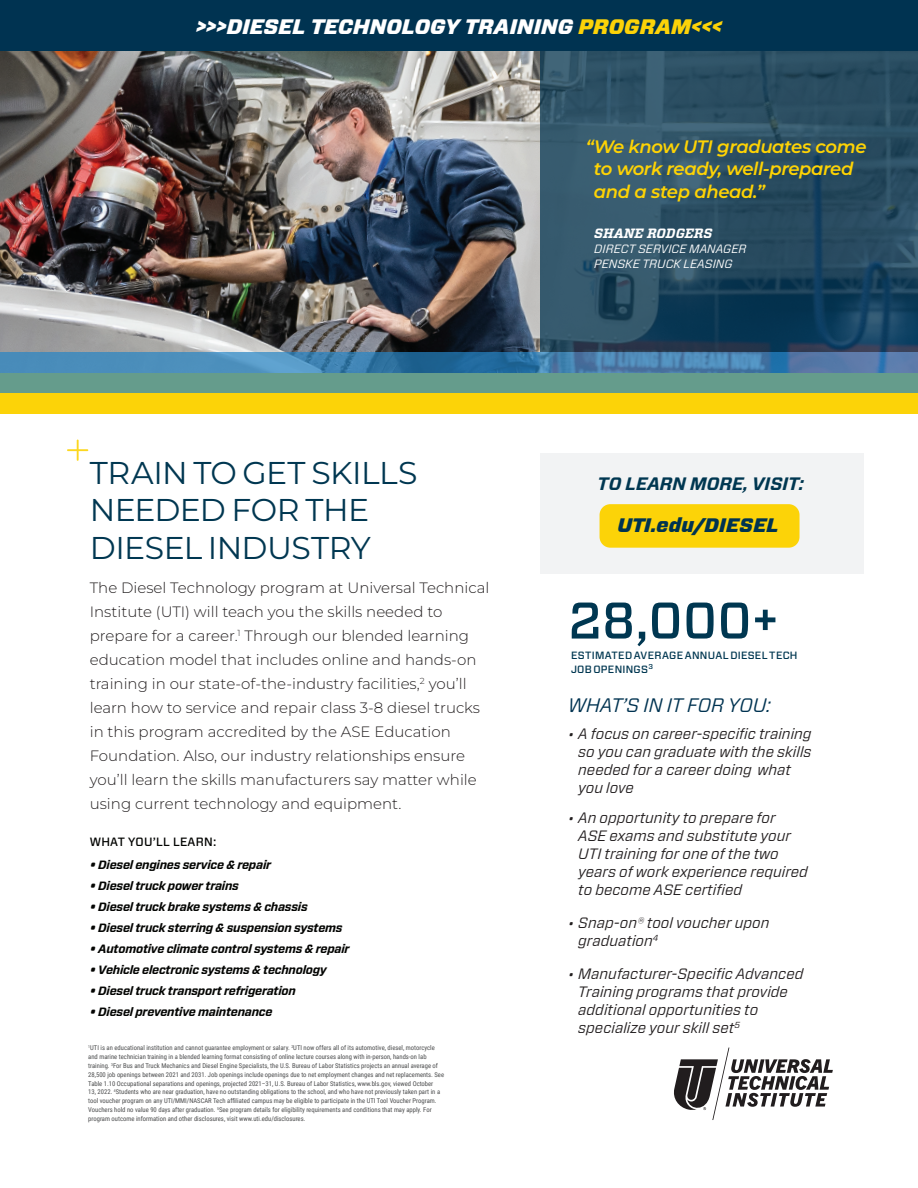
<style>
.page{position:relative;width:918px;height:1188px;background:#fff}
.page>*{position:absolute;margin:0;border:0;box-sizing:border-box;transform-origin:0 0}
.t1{font:500 51.45px "Vitesse";color:#003751}
.t2{font:31.5px/37.5px "Montserrat";letter-spacing:-.015em;color:#003751}
.t3{font:italic 900 21px "Forza";color:#fff}
.t4{font:italic 19.5px "Forza";color:#003351}
.t5{font:italic 900 19.5px "Forza";letter-spacing:.01em;color:#003351}
.t6{font:italic 600 18px/22.5px "Montserrat";letter-spacing:-.02em;color:#fed304}
.t7{font:italic 700 18px "Forza";color:#003751}
.t8{font:300 15px/24px "Montserrat";color:#231f20}
.t9{font:italic 15px/18px "Forza";color:#231f20}
.t10{font:italic 700 13.5px "Vitesse";color:#fff}
.t11{font:italic 700 12px "Forza";letter-spacing:-.02em;color:#040503}
.t12{font:italic 12px/15px "Forza";color:#fff}
.t13{font:500 12px "Forza";letter-spacing:.02em;color:#040503}
.t14{font:500 10.5px/13.5px "Forza";letter-spacing:.025em;color:#003751}
.t15{font:6.6px/8.9px "Roboto Condensed";color:#4b4c4d}
.s1{color:#fcd308}
.s2{font-size:12px}
</style>
<div class="page">
<div style="left:0;top:352px;width:918px;height:62px;background:#fcd308"></div>
<img style="left:0;top:51px;width:540px;height:301px">
<svg style="left:0;top:352px;width:918px;height:41px;background:#548d9e"></svg>
<svg style="left:67px;top:440px;width:21px;height:21px"></svg>
<div style="left:540px;top:453px;width:324px;height:121px;background:#f2f3f4"></div>
<div style="left:600px;top:504px;width:200px;height:44px;background:#fcd308;border-radius:11px"></div>
<svg style="left:674px;top:1048px;width:159px;height:72px"></svg>
<div style="left:0;top:0;width:918px;height:51px;background:#003351"></div>
<svg style="left:540px;top:51px;width:378px;height:301px;background:#294d63"></svg>
<h3 class="t3" style="left:196px;top:12px;width:527px">&gt;&gt;&gt;DIESEL TECHNOLOGY TRAINING <span class="s1">PROGRAM&lt;&lt;&lt;</span></h3>
<h2 class="t2" style="left:90px;top:453px;width:329px">TRAIN TO GET SKILLS<br>NEEDED FOR THE<br>DIESEL INDUSTRY</h2>
<p class="t8" style="left:90px;top:575px;width:401px">The Diesel Technology program at Universal Technical Institute (UTI) will teach you the skills needed to prepare for a career.<sup>1</sup> Through our blended learning education model that includes online and hands-on training in our state-of-the-industry facilities,<sup>2</sup> you’ll learn how to service and repair class 3-8 diesel trucks in this program accredited by the ASE Education Foundation. Also, our industry relationships ensure you’ll learn the skills manufacturers say matter while using current technology and equipment.</p>
<h3 class="t13" style="left:90px;top:834px;width:128px">WHAT YOU’LL LEARN:</h3>
<h3 class="t11" style="left:90px;top:857px;width:183px">• Diesel engines service &amp; repair</h3>
<h3 class="t11" style="left:90px;top:878px;width:151px">• Diesel truck power trains</h3>
<h3 class="t11" style="left:90px;top:899px;width:220px">• Diesel truck brake systems &amp; chassis</h3>
<h3 class="t11" style="left:90px;top:920px;width:254px">• Diesel truck sterring &amp; suspension systems</h3>
<h3 class="t11" style="left:90px;top:941px;width:261px">• Automotive climate control systems &amp; repair</h3>
<h3 class="t11" style="left:90px;top:962px;width:239px">• Vehicle electronic systems &amp; technology</h3>
<h3 class="t11" style="left:90px;top:983px;width:208px">• Diesel truck transport refrigeration</h3>
<h3 class="t11" style="left:90px;top:1004px;width:184px">• Diesel preventive maintenance</h3>
<p class="t15" style="left:88px;top:1043px;width:357px"><sup>1</sup>UTI is an educational institution and cannot guarantee employment or salary. <sup>2</sup>UTI now offers all of its automotive, diesel, motorcycle and marine technician training in a blended learning format consisting of online lecture courses along with in-person, hands-on lab training. <sup>3</sup>For Bus and Truck Mechanics and Diesel Engine Specialists, the U.S. Bureau of Labor Statistics projects an annual average of 28,500 job openings between 2021 and 2031. Job openings include openings due to net employment changes and net replacements. See Table 1.10 Occupational separations and openings, projected 2021–31, U.S. Bureau of Labor Statistics, www.bls.gov, viewed October<br>13, 2022. <sup>4</sup>Students who are near graduation, have no outstanding obligations to the school, and who have not previously taken part in a tool voucher program on any UTI/MMI/NASCAR Tech affiliated campus may be eligible to participate in the UTI Tool Voucher Program.<br>Vouchers hold no value 90 days after graduation. <sup>5</sup>See program details for eligibility requirements and conditions that may apply. For program outcome information and other disclosures, visit www.uti.edu/disclosures.</p>
<h3 class="t6" style="left:594px;top:135px;width:274px;text-indent:-8px">“We know UTI graduates come to work ready, well-prepared and a step ahead.”</h3>
<h3 class="t10" style="left:594px;top:224px;width:120px">SHANE RODGERS</h3>
<h3 class="t12" style="left:594px;top:241px;width:154px">DIRECT SERVICE MANAGER<br>PENSKE TRUCK LEASING</h3>
<h3 class="t7" style="left:598px;top:472px;width:208px">TO LEARN MORE, VISIT:</h3>
<h3 class="t5" style="left:618px;top:511px;width:163px">UTI.edu/DIESEL</h3>
<h1 class="t1" style="left:568px;top:586px;width:212px">28,000+</h1>
<h3 class="t14" style="left:571px;top:649px;width:228px">ESTIMATED AVERAGE ANNUAL DIESEL TECH<br>JOB OPENINGS<sup>3</sup></h3>
<h3 class="t4" style="left:568px;top:692px;width:204px">WHAT’S IN IT FOR YOU:</h3>
<h3 class="t9" style="left:578px;top:724px;width:235px;text-indent:-10px"><span class="s2">•</span> A focus on career-specific training so you can graduate with the skills needed for a career doing what you love</h3>
<h3 class="t9" style="left:578px;top:808px;width:231px;text-indent:-10px"><span class="s2">•</span> An opportunity to prepare for<br>ASE exams and substitute your<br>UTI training for one of the two years of work experience required to become ASE certified</h3>
<h3 class="t9" style="left:578px;top:913px;width:193px;text-indent:-10px"><span class="s2">•</span> Snap-on® tool voucher upon graduation<sup>4</sup></h3>
<h3 class="t9" style="left:578px;top:964px;width:227px;text-indent:-10px"><span class="s2">•</span> Manufacturer-Specific Advanced<br>Training programs that provide additional opportunities to specialize your skill set<sup>5</sup></h3>
</div>
